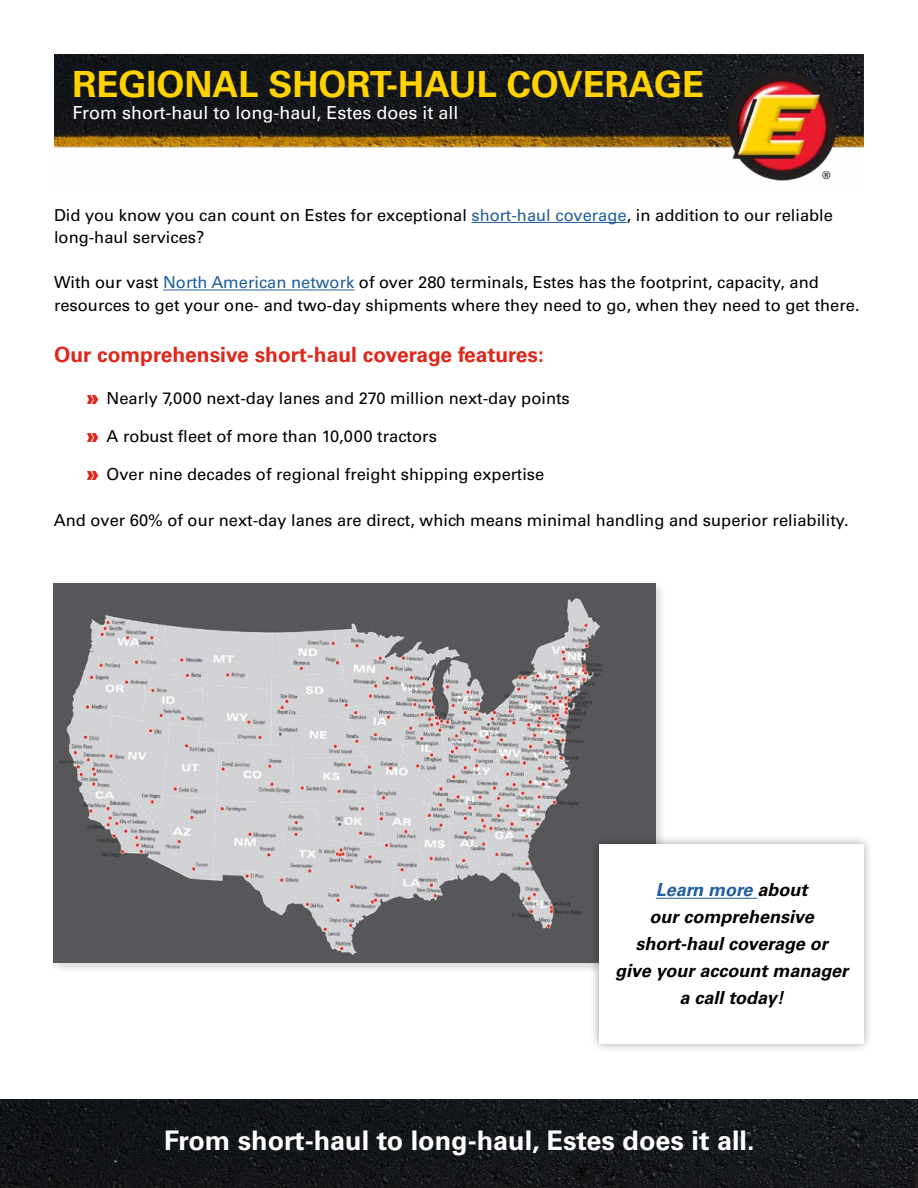
<style>
.page{position:relative;width:918px;height:1188px;background:#fff}
.page>*{position:absolute;margin:0;border:0;box-sizing:border-box;transform-origin:0 0}
.t1{font:700 36px "Univers LT Pro 65";color:#ffd200}
.t2{font:700 27px "Univers LT Pro 65";color:#fff}
.t3{font:700 21px "Univers LT Pro 65";color:#df271c}
.t4{font:italic 700 18px/27px "Univers LT Pro 65";color:#000;text-align:center}
.t5{font:18px "Univers LT Pro 55 Roman";color:#fff}
.t6{font:16.5px/22.5px "Univers LT Pro 55 Roman";color:#000}
.s1{color:#215e9e}
.s2{font-family:"Univers LT Pro 85 X Black";font-size:18px;color:#df271c}
</style>
<div class="page">
<img style="left:0;top:1100px;width:918px;height:88px">
<hr style="left:472px;top:222px;width:155px;height:1px;background:#215e9e">
<hr style="left:163px;top:290px;width:191px;height:1px;background:#215e9e">
<img style="left:54px;top:54px;width:810px;height:127px">
<div style="left:51px;top:581px;width:616px;height:394px;background:#000;opacity:.15"></div>
<img style="left:53px;top:583px;width:602px;height:379px">
<div style="left:589px;top:834px;width:285px;height:219px;background:#000;opacity:.35"></div>
<div style="left:599px;top:844px;width:265px;height:200px;background:#fff"></div>
<hr style="left:656px;top:898px;width:102px;height:1px;background:#215e9e">
<h1 class="t1" style="left:72px;top:59px;width:633px">REGIONAL SHORT-HAUL COVERAGE</h1>
<p class="t5" style="left:72px;top:100px;width:388px">From short-haul to long-haul, Estes does it all</p>
<p class="t6" style="left:54px;top:203px;width:781px">Did you know you can count on Estes for exceptional <span class="s1">short-haul coverage</span>, in addition to our reliable long-haul services?</p>
<p class="t6" style="left:54px;top:270px;width:807px">With our vast <span class="s1">North American network</span> of over 280 terminals, Estes has the footprint, capacity, and resources to get your one- and two-day shipments where they need to go, when they need to get there.</p>
<p class="t3" style="left:54px;top:340px;width:491px">Our comprehensive short-haul coverage features:</p>
<p class="t6" style="left:87px;top:386px;width:484px"><span class="s2">»</span> Nearly 7,000 next-day lanes and 270 million next-day points</p>
<p class="t6" style="left:87px;top:424px;width:352px"><span class="s2">»</span> A robust fleet of more than 10,000 tractors</p>
<p class="t6" style="left:87px;top:462px;width:459px"><span class="s2">»</span> Over nine decades of regional freight shipping expertise</p>
<p class="t6" style="left:54px;top:508px;width:796px">And over 60% of our next-day lanes are direct, which means minimal handling and superior reliability.</p>
<p class="t4" style="left:615px;top:876px;width:234px"><span class="s1">Learn more</span> about<br>our comprehensive short-haul coverage or<br>give your account manager a call today!</p>
<h2 class="t2" style="left:164px;top:1122px;width:592px">From short-haul to long-haul, Estes does it all.</h2>
</div>
